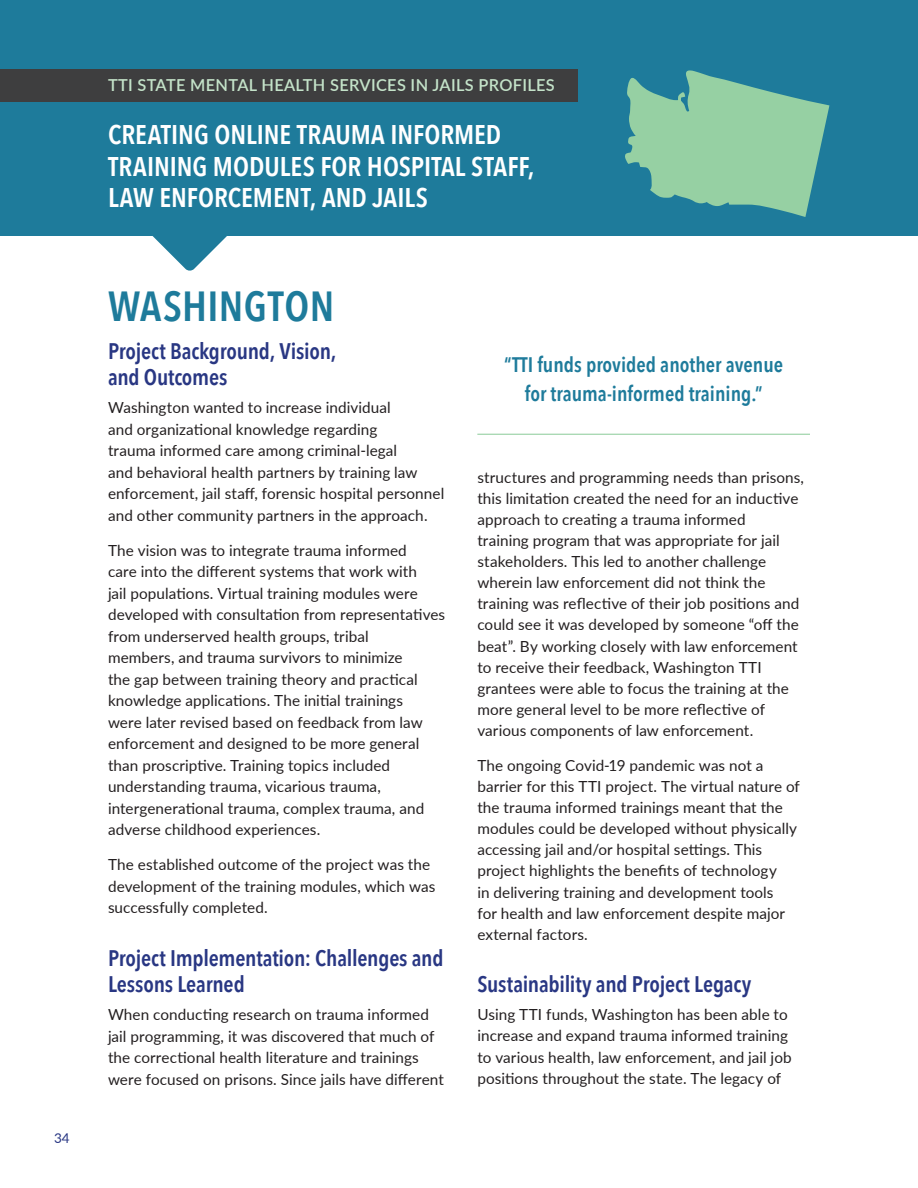
<style>
.page{position:relative;width:918px;height:1188px;background:#fff}
.page>*{position:absolute;margin:0;border:0;box-sizing:border-box;transform-origin:0 0}
.t1{font:600 42px "Avenir Next Condensed";letter-spacing:.01em;color:#1e7b9b}
.t2{font:600 27px/31.5px "Avenir Next Condensed";color:#fff}
.t3{font:600 22.5px/26px "Avenir Next Condensed";letter-spacing:-.01em;color:#293783}
.t4{font:600 21px/28.5px "Avenir Next Condensed";color:#1e7b9b;text-align:center}
.t5{font:600 16.5px "Lato";letter-spacing:.02em;color:#c4e3c9}
.t6{font:15.3px/21.1px "Lato";letter-spacing:.005em;color:#231f20}
.t7{font:13.5px "Lato";color:#293783}
</style>
<div class="page">
<div style="left:0;top:0;width:918px;height:235px;background:#1e7b9b"></div>
<hr style="left:477px;top:434px;width:333px;height:1px;background:#96d0a3">
<svg style="left:143px;top:235px;width:93px;height:36px"></svg>
<div style="left:0;top:69px;width:578px;height:33px;background:#3e3e3f"></div>
<svg style="left:625px;top:70px;width:204px;height:147px"></svg>
<p class="t7" style="left:54px;top:1129px;width:17px">34</p>
<p class="t5" style="left:108px;top:73px;width:448px">TTI STATE MENTAL HEALTH SERVICES IN JAILS PROFILES</p>
<h2 class="t2" style="left:108px;top:118px;width:428px">CREATING ONLINE TRAUMA INFORMED<br>TRAINING MODULES FOR HOSPITAL STAFF,<br>LAW ENFORCEMENT, AND JAILS</h2>
<h1 class="t1" style="left:108px;top:270px;width:228px">WASHINGTON</h1>
<h3 class="t3" style="left:108px;top:337px;width:230px">Project Background, Vision, and Outcomes</h3>
<p class="t6" style="left:108px;top:396px;width:338px">Washington wanted to increase individual<br>and organizational knowledge regarding<br>trauma informed care among criminal-legal<br>and behavioral health partners by training law enforcement, jail staff, forensic hospital personnel and other community partners in the approach</p>
<p class="t6" style="left:108px;top:539px;width:339px">The vision was to integrate trauma informed<br>care into the different systems that work with<br>jail populations. Virtual training modules were developed with consultation from representatives from underserved health groups, tribal<br>members, and trauma survivors to minimize<br>the gap between training theory and practical knowledge applications. The initial trainings<br>were later revised based on feedback from law enforcement and designed to be more general than proscriptive. Training topics included understanding trauma, vicarious trauma, intergenerational trauma, complex trauma, and adverse childhood experiences.</p>
<p class="t6" style="left:108px;top:853px;width:329px">The established outcome of the project was the development of the training modules, which was successfully completed.</p>
<h3 class="t3" style="left:108px;top:945px;width:337px">Project Implementation: Challenges and<br>Lessons Learned</h3>
<p class="t6" style="left:108px;top:1003px;width:337px">When conducting research on trauma informed jail programming, it was discovered that much of the correctional health literature and trainings were focused on prisons. Since jails have different</p>
<h3 class="t4" style="left:504px;top:350px;width:281px">“TTI funds provided another avenue for trauma-informed training.”</h3>
<p class="t6" style="left:477px;top:466px;width:328px">structures and programming needs than prisons, this limitation created the need for an inductive approach to creating a trauma informed<br>training program that was appropriate for jail stakeholders. This led to another challenge wherein law enforcement did not think the training was reflective of their job positions and could see it was developed by someone “off the beat”. By working closely with law enforcement to receive their feedback, Washington TTI grantees were able to focus the training at the more general level to be more reflective of various components of law enforcement.</p>
<p class="t6" style="left:477px;top:754px;width:324px">The ongoing Covid-19 pandemic was not a barrier for this TTI project. The virtual nature of the trauma informed trainings meant that the modules could be developed without physically accessing jail and/or hospital settings. This project highlights the benefits of technology<br>in delivering training and development tools<br>for health and law enforcement despite major external factors.</p>
<h3 class="t3" style="left:477px;top:971px;width:276px">Sustainability and Project Legacy</h3>
<p class="t6" style="left:477px;top:1003px;width:316px">Using TTI funds, Washington has been able to increase and expand trauma informed training to various health, law enforcement, and jail job positions throughout the state. The legacy of</p>
</div>
